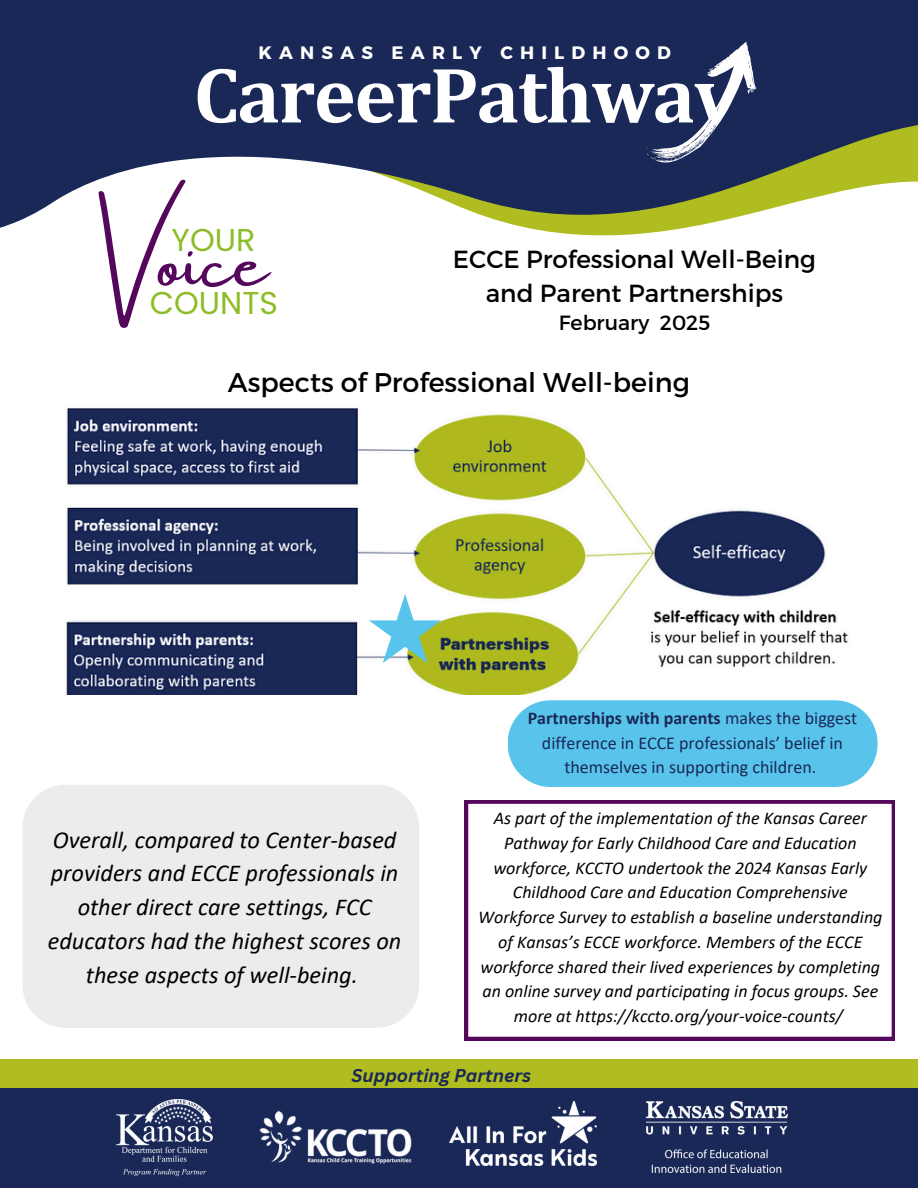
<style>
.page{position:relative;width:918px;height:1188px;background:#fff}
.page>*{position:absolute;margin:0;border:0;box-sizing:border-box;transform-origin:0 0}
.t1{font:700 79.5px "Cambria";letter-spacing:-.02em;color:#fff}
.t2{font:72.6px "Amsterdam One";color:#54075b}
.t3{font:31.5px "Poppins";color:#8cbd26}
.t4{font:27px "Montserrat";color:#000}
.t5{font:24.75px/34px "Montserrat";color:#000;text-align:center}
.t6{font:italic 24.3px/33.8px "Calibri";color:#000;text-align:center}
.t7{font:20.55px "Montserrat";color:#000}
.t8{font:italic 18px/24.8px "Calibri";color:#000;text-align:center}
.t9{font:18px/24.8px "Calibri";color:#1a2857;text-align:center}
.t10{font:700 18px "Montserrat";letter-spacing:.4em;color:#fff}
.t11{font:italic 700 18px "Canva Sans";color:#1a2857}
.s1{font-weight:700}
</style>
<div class="page">
<div style="left:0;top:1067px;width:918px;height:121px;background:#1a2857"></div>
<img style="left:259px;top:1110px;width:153px;height:54px">
<img style="left:117px;top:1099px;width:95px;height:78px">
<img style="left:647px;top:1101px;width:140px;height:71px">
<div style="left:0;top:1059px;width:918px;height:28px;background:#afbd21"></div>
<img style="left:449px;top:1101px;width:147px;height:64px">
<svg style="left:0;top:0;width:918px;height:236px;fill:#1a2857"></svg>
<div style="left:731px;top:47px;width:77px;height:110px;background:#1a2857"></div>
<svg style="left:633px;top:41px;width:139px;height:131px"></svg>
<svg style="left:465px;top:800px;width:430px;height:240px"></svg>
<div style="left:23px;top:785px;width:396px;height:243px;background:#ececec"></div>
<div style="left:508px;top:700px;width:370px;height:87px;background:#58c4eb"></div>
<img style="left:66px;top:408px;width:782px;height:286px">
<svg style="left:369px;top:594px;width:72px;height:69px"></svg>
<h1 class="t10" style="left:259px;top:41px;width:414px">KANSAS EARLY CHILDHOOD</h1>
<p class="t1" style="left:194px;top:47px;width:544px">CareerPathway</p>
<p class="t2" style="left:97px;top:222px;width:173px">Voice</p>
<p class="t3" style="left:172px;top:218px;width:85px">YOUR</p>
<h2 class="t5" style="left:453px;top:241px;width:365px">ECCE Professional Well-Being and Parent Partnerships</h2>
<h2 class="t7" style="left:559px;top:310px;width:153px">February 2025</h2>
<h4 class="t4" style="left:228px;top:365px;width:464px">Aspects of Professional Well-being</h4>
<p class="t3" style="left:150px;top:281px;width:130px">COUNTS</p>
<h3 class="t6" style="left:48px;top:825px;width:355px">Overall, compared to Center-based providers and ECCE professionals in other direct care settings, FCC educators had the highest scores on these aspects of well-being.</h3>
<h4 class="t9" style="left:528px;top:707px;width:331px"><span class="s1">Partnerships with parents</span> makes the biggest difference in ECCE professionals’ belief in themselves in supporting children.</h4>
<h3 class="t8" style="left:478px;top:807px;width:406px">As part of the implementation of the Kansas Career Pathway for Early Childhood Care and Education workforce, KCCTO undertook the 2024 Kansas Early Childhood Care and Education Comprehensive Workforce Survey to establish a baseline understanding of Kansas’s ECCE workforce. Members of the ECCE workforce shared their lived experiences by completing an online survey and participating in focus groups. See more at https://kccto.org/your-voice-counts/</h3>
<p class="t11" style="left:352px;top:1063px;width:181px">Supporting Partners</p>
</div>
